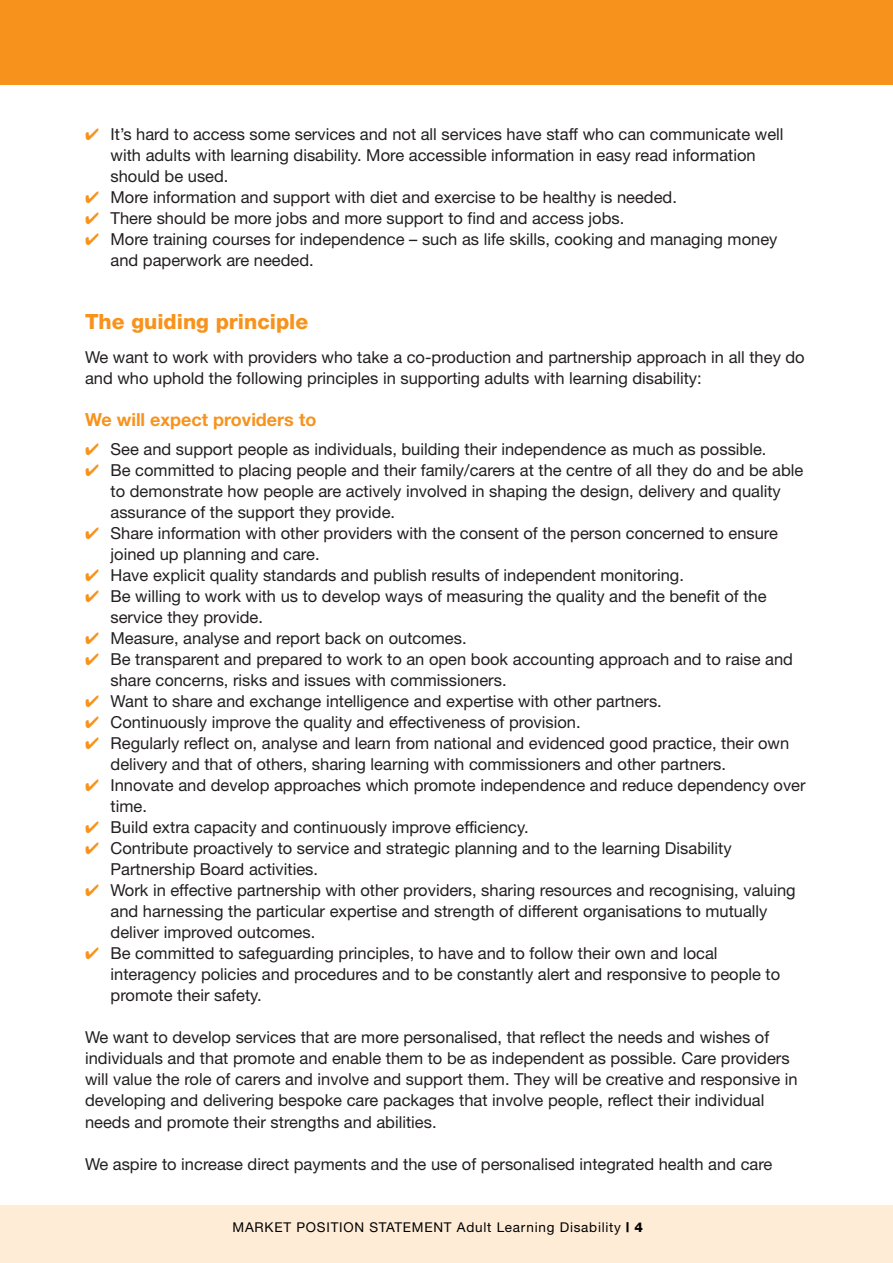
<style>
.page{position:relative;width:893px;height:1263px;background:#fff}
.page>*{position:absolute;margin:0;border:0;box-sizing:border-box;transform-origin:0 0}
.t1{font:800 21px "Helvetica Neue";color:#f7931d}
.t2{font:700 18px "Helvetica Neue";color:#f7931d}
.t3{font:16.5px/21px "Helvetica Neue";color:#231f20}
.t4{font:13.5px "Helvetica Neue";letter-spacing:.055em;color:#000}
.s1{color:#f7931d}
.s2{font-weight:800}
</style>
<div class="page">
<div style="left:0;top:0;width:893px;height:85px;background:#f7931d"></div>
<div style="left:0;top:1205px;width:893px;height:58px;background:#feecd7"></div>
<p class="t3" style="left:111px;top:125px;width:674px;text-indent:-25px"><span class="s1">✔</span> It’s hard to access some services and not all services have staff who can communicate well with adults with learning disability. More accessible information in easy read information should be used.</p>
<p class="t3" style="left:85px;top:188px;width:593px"><span class="s1">✔</span> More information and support with diet and exercise to be healthy is needed.</p>
<p class="t3" style="left:85px;top:209px;width:541px"><span class="s1">✔</span> There should be more jobs and more support to find and access jobs.</p>
<p class="t3" style="left:111px;top:230px;width:668px;text-indent:-25px"><span class="s1">✔</span> More training courses for independence – such as life skills, cooking and managing money and paperwork are needed.</p>
<p class="t1" style="left:85px;top:314px;width:225px">The guiding principle</p>
<p class="t3" style="left:85px;top:348px;width:721px">We want to work with providers who take a co-production and partnership approach in all they do and who uphold the following principles in supporting adults with learning disability:</p>
<p class="t2" style="left:85px;top:413px;width:233px">We will expect providers to</p>
<p class="t3" style="left:85px;top:441px;width:683px"><span class="s1">✔</span> See and support people as individuals, building their independence as much as possible.</p>
<p class="t3" style="left:111px;top:462px;width:694px;text-indent:-25px"><span class="s1">✔</span> Be committed to placing people and their family/carers at the centre of all they do and be able to demonstrate how people are actively involved in shaping the design, delivery and quality assurance of the support they provide.</p>
<p class="t3" style="left:111px;top:525px;width:669px;text-indent:-25px"><span class="s1">✔</span> Share information with other providers with the consent of the person concerned to ensure joined up planning and care.</p>
<p class="t3" style="left:85px;top:567px;width:600px"><span class="s1">✔</span> Have explicit quality standards and publish results of independent monitoring.</p>
<p class="t3" style="left:111px;top:588px;width:658px;text-indent:-25px"><span class="s1">✔</span> Be willing to work with us to develop ways of measuring the quality and the benefit of the service they provide.</p>
<p class="t3" style="left:85px;top:630px;width:383px"><span class="s1">✔</span> Measure, analyse and report back on outcomes.</p>
<p class="t3" style="left:111px;top:651px;width:684px;text-indent:-25px"><span class="s1">✔</span> Be transparent and prepared to work to an open book accounting approach and to raise and share concerns, risks and issues with commissioners.</p>
<p class="t3" style="left:85px;top:693px;width:578px"><span class="s1">✔</span> Want to share and exchange intelligence and expertise with other partners.</p>
<p class="t3" style="left:85px;top:714px;width:497px"><span class="s1">✔</span> Continuously improve the quality and effectiveness of provision.</p>
<p class="t3" style="left:111px;top:735px;width:680px;text-indent:-25px"><span class="s1">✔</span> Regularly reflect on, analyse and learn from national and evidenced good practice, their own delivery and that of others, sharing learning with commissioners and other partners.</p>
<p class="t3" style="left:111px;top:777px;width:697px;text-indent:-25px"><span class="s1">✔</span> Innovate and develop approaches which promote independence and reduce dependency over time.</p>
<p class="t3" style="left:85px;top:819px;width:445px"><span class="s1">✔</span> Build extra capacity and continuously improve efficiency.</p>
<p class="t3" style="left:111px;top:840px;width:622px;text-indent:-25px"><span class="s1">✔</span> Contribute proactively to service and strategic planning and to the learning Disability<br>Partnership Board activities.</p>
<p class="t3" style="left:111px;top:882px;width:687px;text-indent:-26px"><span class="s1">✔</span> Work in effective partnership with other providers, sharing resources and recognising, valuing and harnessing the particular expertise and strength of different organisations to mutually deliver improved outcomes.</p>
<p class="t3" style="left:111px;top:945px;width:671px;text-indent:-25px"><span class="s1">✔</span> Be committed to safeguarding principles, to have and to follow their own and local interagency policies and procedures and to be constantly alert and responsive to people to promote their safety.</p>
<p class="t3" style="left:85px;top:1029px;width:714px">We want to develop services that are more personalised, that reflect the needs and wishes of individuals and that promote and enable them to be as independent as possible. Care providers will value the role of carers and involve and support them. They will be creative and responsive in developing and delivering bespoke care packages that involve people, reflect their individual needs and promote their strengths and abilities.</p>
<p class="t3" style="left:85px;top:1155px;width:689px">We aspire to increase direct payments and the use of personalised integrated health and care</p>
<p class="t4" style="left:233px;top:1222px;width:412px">MARKET POSITION STATEMENT Adult Learning Disability <span class="s2">| 4</span></p>
</div>
